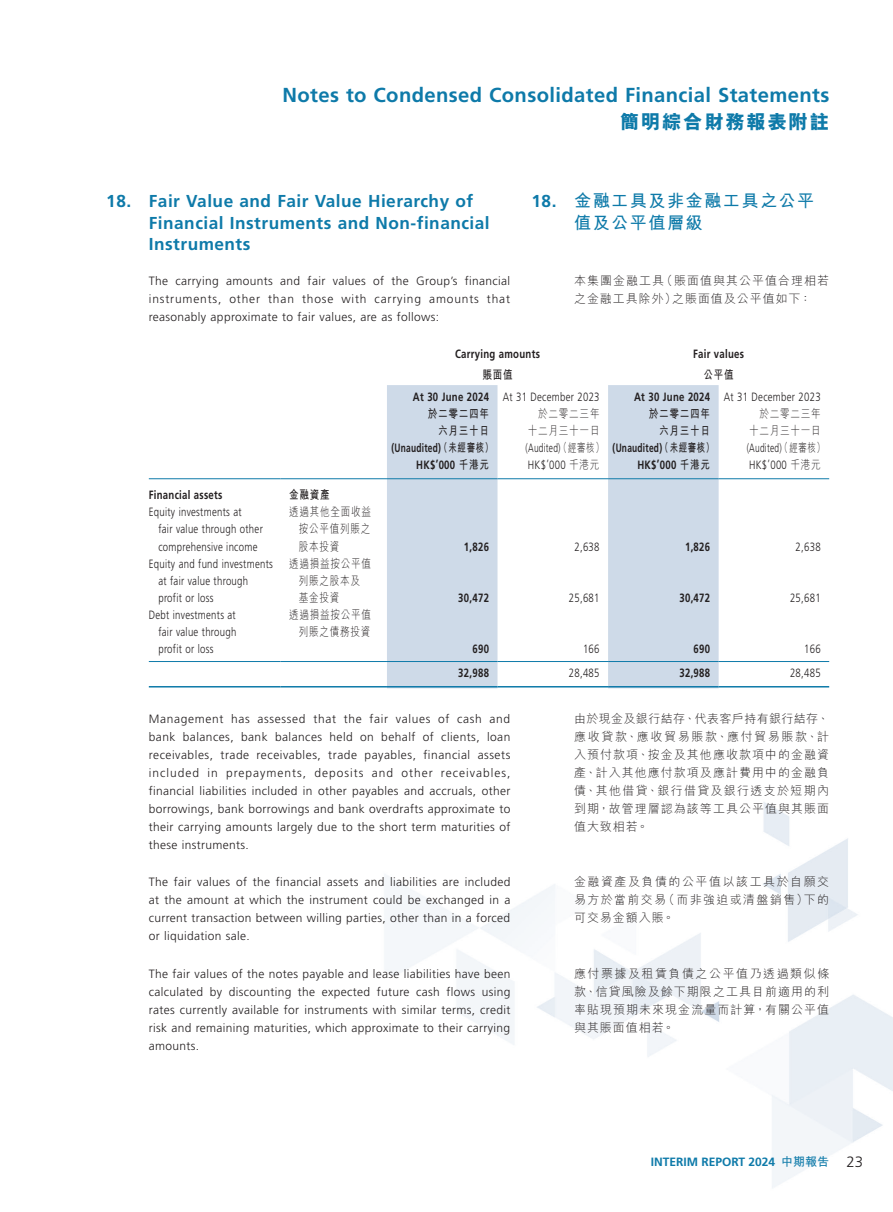
<style>
.page{position:relative;width:893px;height:1212px;background:#fff}
.page>*{position:absolute;margin:0;border:0;box-sizing:border-box;transform-origin:0 0}
.t1{font:700 20.25px "Frutiger LT Std";letter-spacing:.02em;color:#0e7aa9}
.t2{font:800 19.5px "M Hei HK";letter-spacing:.08em;color:#0e7aa9}
.t3{font:700 17.25px/21.8px "Frutiger LT Std";letter-spacing:.03em;color:#0e7aa9}
.t4{font:700 17.25px/21.8px "M Hei HK";letter-spacing:.08em;color:#0e7aa9}
.t5{font:300 12px/18px "Frutiger LT Std";letter-spacing:.03em;color:#231f20;text-align:justify}
.t6{font:300 12px/18px "M Hei HK";letter-spacing:.085em;color:#231f20;text-align:justify}
.t7{font:300 12px/17.1px "Frutiger LT Std";letter-spacing:.03em;color:#231f20;scale:.8 1}
.t8{font:700 12px "Frutiger LT Std";letter-spacing:.03em;color:#231f20;scale:.8 1}
.t9{font:300 12px/17.1px "M Hei HK";letter-spacing:.085em;color:#231f20;text-align:right;scale:.8 1}
.t10{font:700 12px "Frutiger LT Std";letter-spacing:.03em;color:#231f20;scale:.7 1}
.t11{font:700 12px/17.1px "M Hei HK";letter-spacing:.08em;color:#231f20;text-align:right;scale:.8 1}
.t12{font:700 12px "Frutiger LT Std";color:#0e7aa9}
.t13{font:300 12px "Frutiger LT Std";letter-spacing:.03em;color:#231f20;scale:.7 1}
.s1{font-family:"Frutiger LT Std"}
.s2{font-family:"M Hei HK"}
.s3{font-weight:300}
.s4{font-family:"M Hei HK";font-weight:300}
.s5{font-weight:300;font-size:15px;color:#231f20}
</style>
<div class="page">
<img style="left:148px;top:478px;width:745px;height:710px">
<svg style="left:387px;top:385px;width:332px;height:303px;fill:#cedae8"></svg>
<hr style="left:149px;top:478px;width:132px;height:1px;background:#0e7aa9">
<hr style="left:281px;top:478px;width:106px;height:1px;background:#0e7aa9">
<hr style="left:387px;top:478px;width:110px;height:1px;background:#0e7aa9">
<hr style="left:497px;top:478px;width:111px;height:1px;background:#0e7aa9">
<hr style="left:608px;top:478px;width:111px;height:1px;background:#0e7aa9">
<hr style="left:719px;top:478px;width:110px;height:1px;background:#0e7aa9">
<hr style="left:149px;top:661px;width:132px;height:1px;background:#0e7aa9">
<hr style="left:281px;top:661px;width:106px;height:1px;background:#0e7aa9">
<hr style="left:387px;top:661px;width:110px;height:1px;background:#0e7aa9">
<hr style="left:497px;top:661px;width:111px;height:1px;background:#0e7aa9">
<hr style="left:608px;top:661px;width:111px;height:1px;background:#0e7aa9">
<hr style="left:719px;top:661px;width:110px;height:1px;background:#0e7aa9">
<hr style="left:149px;top:686px;width:132px;height:1px;background:#0e7aa9">
<hr style="left:281px;top:686px;width:106px;height:1px;background:#0e7aa9">
<hr style="left:387px;top:686px;width:110px;height:1px;background:#0e7aa9">
<hr style="left:497px;top:686px;width:111px;height:1px;background:#0e7aa9">
<hr style="left:608px;top:686px;width:111px;height:1px;background:#0e7aa9">
<hr style="left:719px;top:686px;width:110px;height:1px;background:#0e7aa9">
<h1 class="t1" style="left:282px;top:83px;width:548px">Notes to Condensed Consolidated Financial Statements</h1>
<h2 class="t2" style="left:620px;top:112px;width:211px">簡明綜合財務報表附註</h2>
<h3 class="t4" style="left:574px;top:188px;width:242px;text-indent:-43px"><span class="s1">18.</span> 金融工具及非金融工具之公平值及公平值層級</h3>
<h3 class="t3" style="left:149px;top:190px;width:342px;text-indent:-43px">18. Fair Value and Fair Value Hierarchy of<br>Financial Instruments and Non-financial<br>Instruments</h3>
<p class="t5" style="left:149px;top:272px;width:363px">The carrying amounts and fair values of the Group’s financial instruments, other than those with carrying amounts that reasonably approximate to fair values, are as follows:</p>
<p class="t8" style="left:455px;top:347px;width:108px">Carrying amounts</p>
<p class="t8" style="left:693px;top:347px;width:65px">Fair values</p>
<p class="t11" style="left:482px;top:365px;width:39px">賬面值</p>
<p class="t11" style="left:703px;top:365px;width:39px">公平值</p>
<p class="t8" style="left:413px;top:389px;width:97px">At 30 June 2024</p>
<p class="t11" style="left:428px;top:404px;width:78px">於二零二四年六月三十日</p>
<p class="t6" style="left:574px;top:272px;width:257px">本集團金融工具（賬面值與其公平值合理相若之金融工具除外）之賬面值及公平值如下：</p>
<p class="t7" style="left:503px;top:388px;width:123px">At 31 December 2023</p>
<p class="t9" style="left:528px;top:405px;width:91px">於二零二三年十二月三十一日</p>
<p class="t7" style="left:724px;top:388px;width:123px">At 31 December 2023</p>
<p class="t9" style="left:749px;top:405px;width:91px">於二零二三年十二月三十一日</p>
<p class="t8" style="left:634px;top:389px;width:97px">At 30 June 2024</p>
<p class="t11" style="left:649px;top:404px;width:78px">於二零二四年六月三十日</p>
<p class="t8" style="left:149px;top:488px;width:94px">Financial assets</p>
<p class="t11" style="left:289px;top:485px;width:52px">金融資產</p>
<p class="t7" style="left:158px;top:504px;width:132px;text-indent:-10px">Equity investments at<br>fair value through other comprehensive income</p>
<p class="t9" style="left:299px;top:503px;width:92px;text-align:justify;text-indent:-10px">透過其他全面收益按公平值列賬之股本投資</p>
<p class="t7" style="left:158px;top:555px;width:145px;text-indent:-10px">Equity and fund investments at fair value through profit or loss</p>
<p class="t9" style="left:299px;top:554px;width:92px;text-align:left;text-indent:-10px">透過損益按公平值列賬之股本及基金投資</p>
<p class="t10" style="left:391px;top:441px;width:147px">(Unaudited)<span class="s2">（未經審核）</span></p>
<p class="t10" style="left:526px;top:441px;width:271px"><span class="s3">(Audited)</span><span class="s4">（經審核）</span> (Unaudited)<span class="s2">（未經審核）</span></p>
<p class="t13" style="left:747px;top:441px;width:113px">(Audited)<span class="s2">（經審核）</span></p>
<p class="t8" style="left:416px;top:458px;width:92px">HK$’000 <span class="s2">千港元</span></p>
<p class="t7" style="left:528px;top:456px;width:91px">HK$’000 <span class="s2">千港元</span></p>
<p class="t8" style="left:637px;top:458px;width:92px">HK$’000 <span class="s2">千港元</span></p>
<p class="t7" style="left:749px;top:456px;width:91px">HK$’000 <span class="s2">千港元</span></p>
<p class="t8" style="left:464px;top:539px;width:33px">1,826</p>
<p class="t7" style="left:574px;top:538px;width:33px">2,638</p>
<p class="t8" style="left:685px;top:539px;width:33px">1,826</p>
<p class="t7" style="left:796px;top:538px;width:33px">2,638</p>
<p class="t8" style="left:458px;top:591px;width:40px">30,472</p>
<p class="t7" style="left:569px;top:589px;width:40px">25,681</p>
<p class="t8" style="left:679px;top:591px;width:40px">30,472</p>
<p class="t7" style="left:790px;top:589px;width:40px">25,681</p>
<p class="t7" style="left:158px;top:606px;width:99px;text-align:justify;text-indent:-10px">Debt investments at fair value through profit or loss</p>
<p class="t9" style="left:289px;top:606px;width:104px">透過損益按公平值列賬之債務投資</p>
<p class="t8" style="left:472px;top:642px;width:22px">690</p>
<p class="t7" style="left:583px;top:641px;width:22px">166</p>
<p class="t8" style="left:694px;top:642px;width:22px">690</p>
<p class="t7" style="left:804px;top:641px;width:22px">166</p>
<p class="t8" style="left:458px;top:666px;width:40px">32,988</p>
<p class="t7" style="left:569px;top:665px;width:40px">28,485</p>
<p class="t8" style="left:679px;top:666px;width:40px">32,988</p>
<p class="t7" style="left:790px;top:665px;width:40px">28,485</p>
<p class="t5" style="left:149px;top:710px;width:363px">Management has assessed that the fair values of cash and bank balances, bank balances held on behalf of clients, loan receivables, trade receivables, trade payables, financial assets included in prepayments, deposits and other receivables, financial liabilities included in other payables and accruals, other borrowings, bank borrowings and bank overdrafts approximate to their carrying amounts largely due to the short term maturities of these instruments.</p>
<p class="t5" style="left:149px;top:873px;width:363px">The fair values of the financial assets and liabilities are included at the amount at which the instrument could be exchanged in a current transaction between willing parties, other than in a forced or liquidation sale.</p>
<p class="t5" style="left:149px;top:965px;width:363px">The fair values of the notes payable and lease liabilities have been calculated by discounting the expected future cash flows using rates currently available for instruments with similar terms, credit risk and remaining maturities, which approximate to their carrying amounts.</p>
<p class="t6" style="left:574px;top:709px;width:257px">由於現金及銀行結存、代表客戶持有銀行結存、應收貸款、應收貿易賬款、應付貿易賬款、計入預付款項、按金及其他應收款項中的金融資產、計入其他應付款項及應計費用中的金融負債、其他借貸、銀行借貸及銀行透支於短期內到期，故管理層認為該等工具公平值與其賬面值大致相若。</p>
<p class="t6" style="left:574px;top:873px;width:257px">金融資產及負債的公平值以該工具於自願交易方於當前交易（而非強迫或清盤銷售）下的可交易金額入賬。</p>
<p class="t6" style="left:574px;top:964px;width:257px">應付票據及租賃負債之公平值乃透過類似條款、信貸風險及餘下期限之工具目前適用的利率貼現預期未來現金流量而計算，有關公平值與其賬面值相若。</p>
<p class="t12" style="left:651px;top:1155px;width:214px">INTERIM REPORT 2024 <span class="s2">中期報告</span> <span class="s5">23</span></p>
</div>
